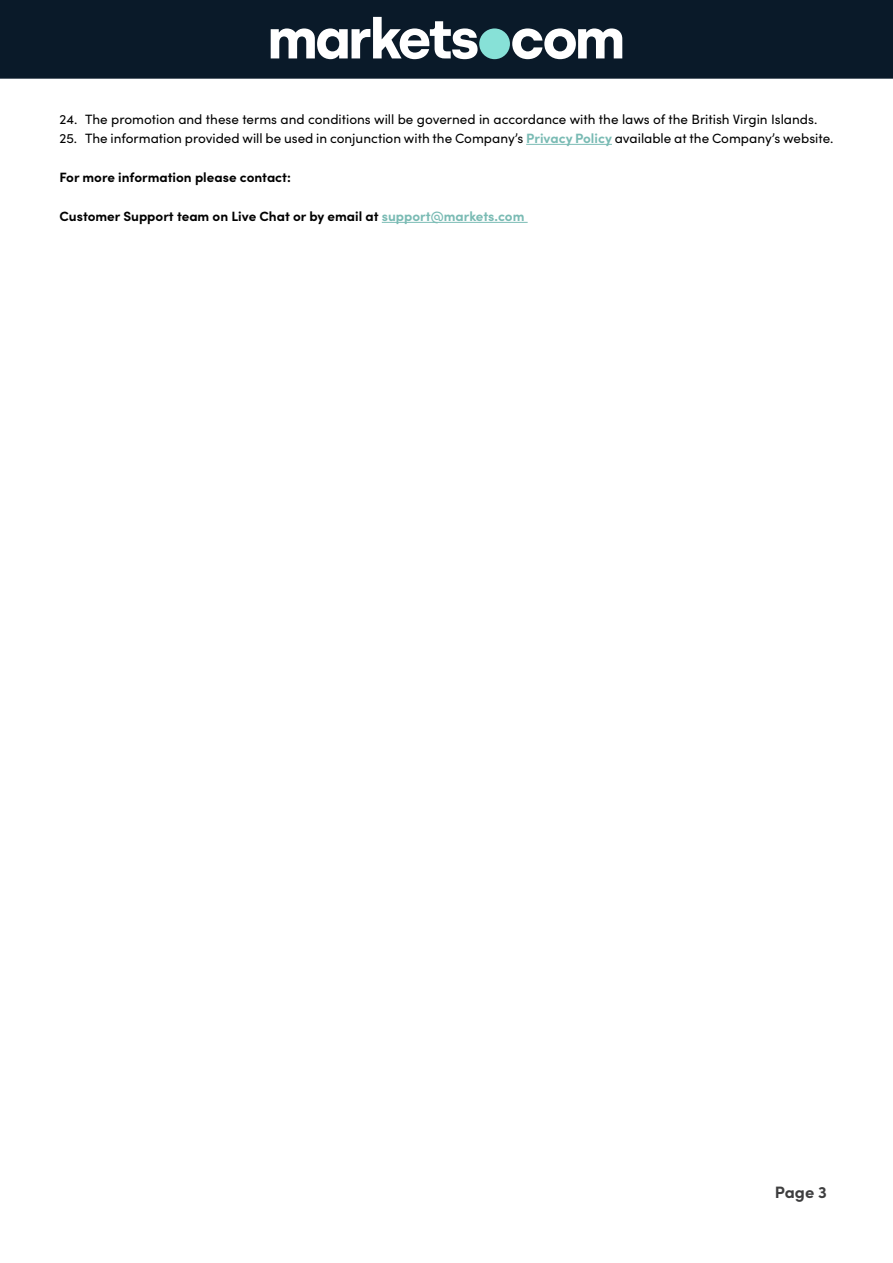
<style>
.page{position:relative;width:893px;height:1263px;background:#fff}
.page>*{position:absolute;margin:0;border:0;box-sizing:border-box;transform-origin:0 0}
.t1{font:700 16.5px "Sofia Pro";color:#3e3e3f}
.t2{font:13.5px "Sofia Pro";color:#000}
.bg-text{font:700 13.5px "Sofia Pro";color:#000}
.s1{font-weight:700;color:#7abbb4}
.s2{color:#7abbb4}
</style>
<div class="page">
<div style="left:0;top:0;width:893px;height:79px;background:#0a1a29"></div>
<svg style="left:271px;top:17px;width:351px;height:42px"></svg>
<hr style="left:526px;top:144px;width:86px;height:1px;background:#7abbb4">
<hr style="left:382px;top:222px;width:146px;height:1px;background:#7abbb4">
<p class="t2" style="left:60px;top:109px;width:19px">24.</p>
<p class="t2" style="left:85px;top:109px;width:734px">The promotion and these terms and conditions will be governed in accordance with the laws of the British Virgin Islands.</p>
<p class="t2" style="left:85px;top:128px;width:750px">The information provided will be used in conjunction with the Company s’ <span class="s1">Privacy Policy</span> available at the Company s’ website.</p>
<p class="t2" style="left:60px;top:128px;width:19px">25.</p>
<p class="bg-text" style="left:60px;top:167px;width:233px">For more information please contact:</p>
<p class="bg-text" style="left:60px;top:206px;width:466px">Customer Support team on Live Chat or by email at <span class="s2">support@markets.com</span></p>
<p class="t1" style="left:775px;top:1179px;width:54px">Page 3</p>
</div>
